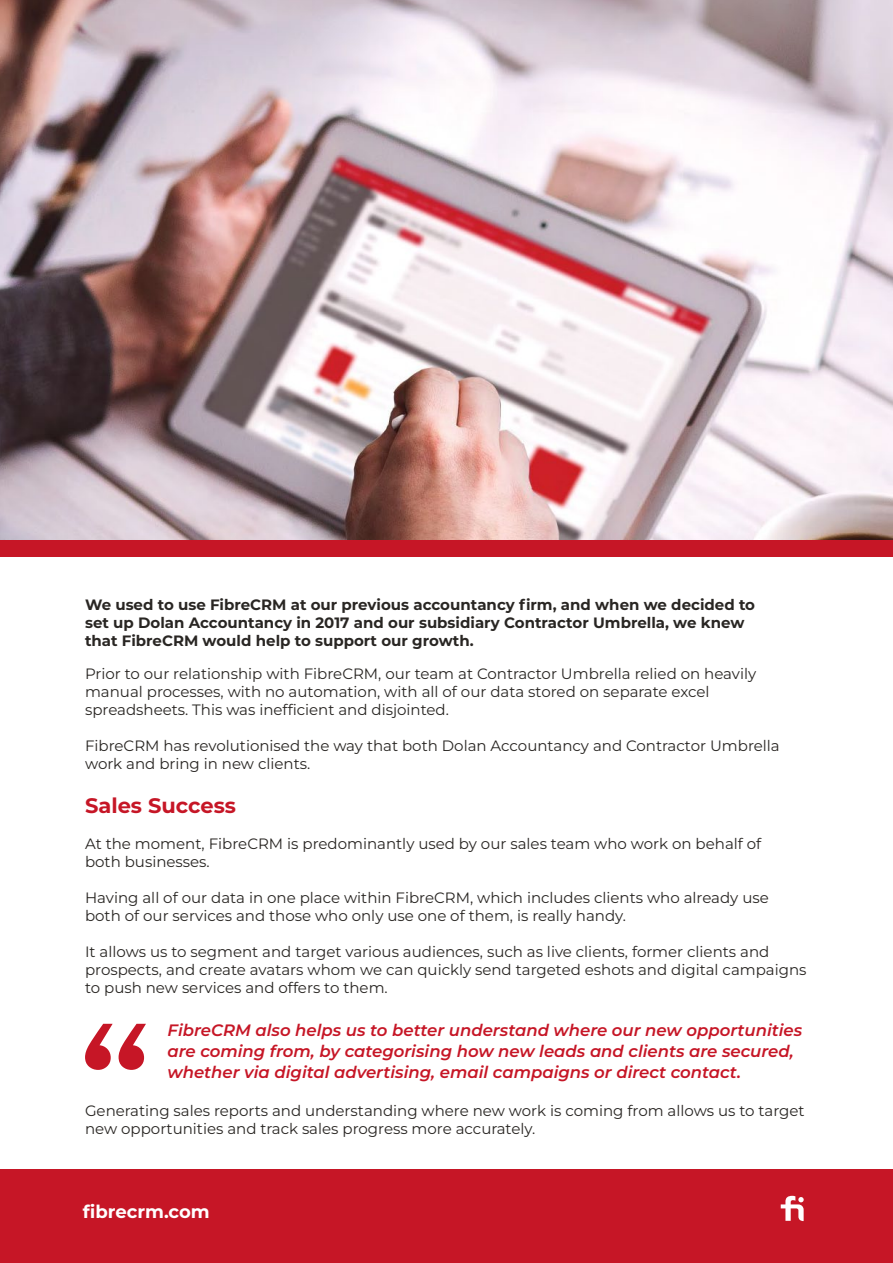
<style>
.page{position:relative;width:893px;height:1263px;background:#fff}
.page>*{position:absolute;margin:0;border:0;box-sizing:border-box;transform-origin:0 0}
.t1{font:700 21px "Montserrat";color:#c61626}
.t2{font:100 18px "Montserrat";color:#fff}
.t3{font:italic 600 16.5px/21px "Montserrat";color:#c61626}
.t4{font:100 15px/18px "Montserrat";color:#292623}
.t5{font:700 15px/18px "Montserrat";color:#292623}
</style>
<div class="page">
<img style="left:0;top:0;width:893px;height:540px">
<svg style="left:85px;top:1024px;width:61px;height:46px"></svg>
<div style="left:0;top:1169px;width:893px;height:94px;background:#c61626"></div>
<svg style="left:781px;top:1196px;width:23px;height:25px"></svg>
<div style="left:0;top:540px;width:893px;height:16px;background:#c61626"></div>
<p class="t5" style="left:85px;top:595px;width:672px">We used to use FibreCRM at our previous accountancy firm, and when we decided to set up Dolan Accountancy in 2017 and our subsidiary Contractor Umbrella, we knew that FibreCRM would help to support our growth.</p>
<p class="t4" style="left:85px;top:665px;width:673px">Prior to our relationship with FibreCRM, our team at Contractor Umbrella relied on heavily manual processes, with no automation, with all of our data stored on separate excel spreadsheets. This was inefficient and disjointed.</p>
<p class="t4" style="left:85px;top:737px;width:696px">FibreCRM has revolutionised the way that both Dolan Accountancy and Contractor Umbrella work and bring in new clients.</p>
<h1 class="t1" style="left:85px;top:790px;width:152px">Sales Success</h1>
<p class="t4" style="left:85px;top:834px;width:678px">At the moment, FibreCRM is predominantly used by our sales team who work on behalf of both businesses.</p>
<p class="t4" style="left:85px;top:888px;width:685px">Having all of our data in one place within FibreCRM, which includes clients who already use both of our services and those who only use one of them, is really handy.</p>
<p class="t4" style="left:85px;top:942px;width:723px">It allows us to segment and target various audiences, such as live clients, former clients and prospects, and create avatars whom we can quickly send targeted eshots and digital campaigns to push new services and offers to them.</p>
<p class="t3" style="left:168px;top:1019px;width:636px">FibreCRM also helps us to better understand where our new opportunities are coming from, by categorising how new leads and clients are secured, whether via digital advertising, email campaigns or direct contact.</p>
<p class="t4" style="left:85px;top:1101px;width:721px">Generating sales reports and understanding where new work is coming from allows us to target new opportunities and track sales progress more accurately.</p>
<p class="t2" style="left:83px;top:1200px;width:128px">fibrecrm.com</p>
</div>
